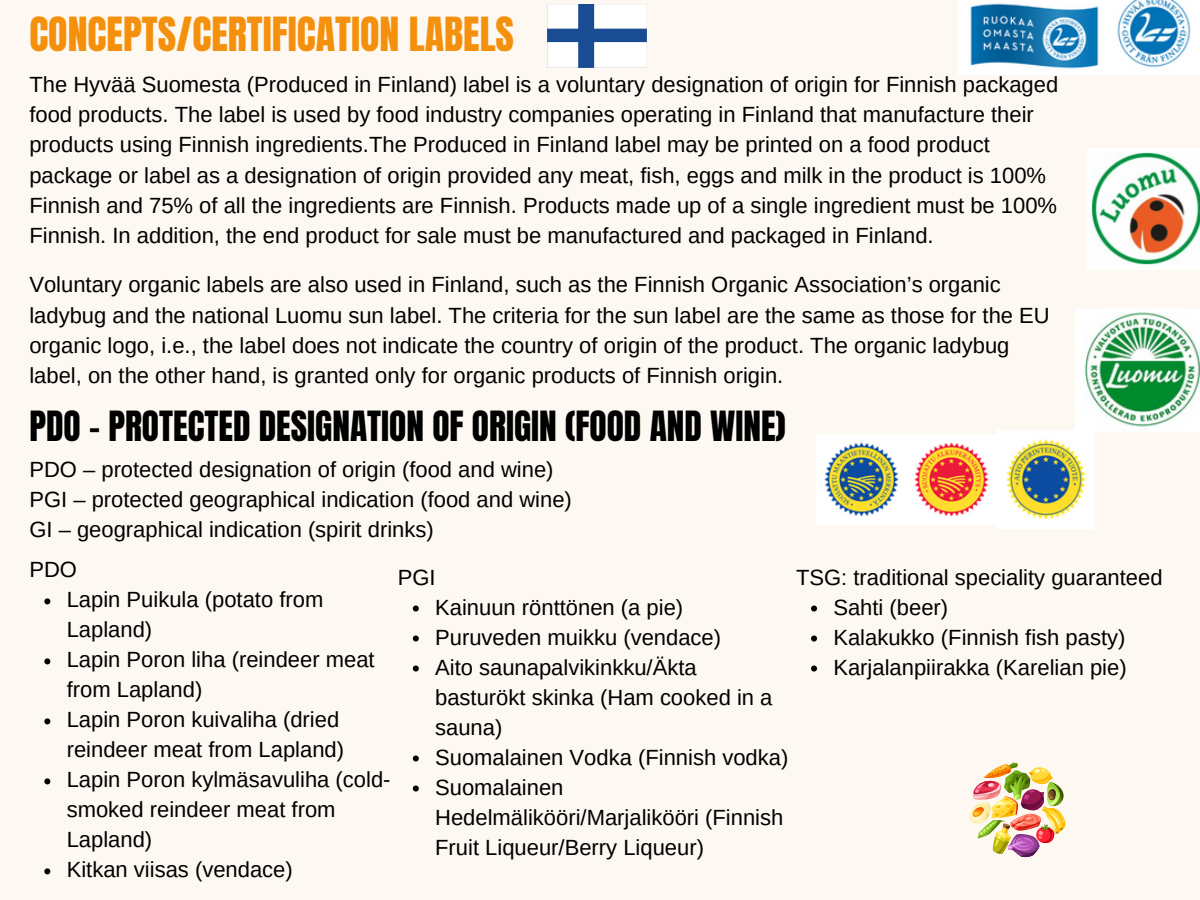
<style>
.page{position:relative;width:1200px;height:900px;background:#fdf9f2}
.page>*{position:absolute;margin:0;border:0;box-sizing:border-box;transform-origin:0 0}
.t1{font:40px "Anton";color:#f4900c}
.t2{font:35.4px "Anton";color:#000}
.t3{font:22px/30px "Arimo";color:#000}
</style>
<div class="page">
<img style="left:959px;top:0;width:241px;height:75px">
<img style="left:1087px;top:148px;width:113px;height:122px">
<img style="left:816px;top:434px;width:181px;height:90px">
<img style="left:997px;top:431px;width:98px;height:97px">
<img style="left:547px;top:4px;width:99px;height:63px">
<img style="left:1076px;top:310px;width:124px;height:121px">
<svg style="left:44px;top:598px;width:6px;height:6px"></svg>
<svg style="left:44px;top:658px;width:6px;height:6px"></svg>
<svg style="left:44px;top:718px;width:6px;height:6px"></svg>
<svg style="left:44px;top:778px;width:6px;height:6px"></svg>
<svg style="left:44px;top:868px;width:6px;height:6px"></svg>
<svg style="left:413px;top:606px;width:6px;height:6px"></svg>
<svg style="left:413px;top:636px;width:6px;height:6px"></svg>
<svg style="left:413px;top:666px;width:6px;height:6px"></svg>
<svg style="left:413px;top:756px;width:6px;height:6px"></svg>
<svg style="left:413px;top:786px;width:6px;height:6px"></svg>
<svg style="left:811px;top:606px;width:6px;height:6px"></svg>
<svg style="left:811px;top:636px;width:6px;height:6px"></svg>
<svg style="left:811px;top:666px;width:6px;height:6px"></svg>
<img style="left:969px;top:763px;width:97px;height:94px">
<p class="t1" style="left:29px;top:5px;width:486px">CONCEPTS/CERTIFICATION LABELS</p>
<p class="t3" style="left:29px;top:69px;width:1030px">The Hyvää Suomesta (Produced in Finland) label is a voluntary designation of origin for Finnish packaged food products. The label is used by food industry companies operating in Finland that manufacture their products using Finnish ingredients.The Produced in Finland label may be printed on a food product package or label as a designation of origin provided any meat, fish, eggs and milk in the product is 100% Finnish and 75% of all the ingredients are Finnish. Products made up of a single ingredient must be 100% Finnish. In addition, the end product for sale must be manufactured and packaged in Finland.</p>
<p class="t3" style="left:29px;top:270px;width:1022px">Voluntary organic labels are also used in Finland, such as the Finnish Organic Association’s organic ladybug and the national Luomu sun label. The criteria for the sun label are the same as those for the EU organic logo, i.e., the label does not indicate the country of origin of the product. The organic ladybug label, on the other hand, is granted only for organic products of Finnish origin.</p>
<p class="t2" style="left:29px;top:401px;width:758px">PDO – PROTECTED DESIGNATION OF ORIGIN (FOOD AND WINE)</p>
<p class="t3" style="left:29px;top:455px;width:526px">PDO – protected designation of origin (food and wine)</p>
<p class="t3" style="left:29px;top:485px;width:544px">PGI – protected geographical indication (food and wine)</p>
<p class="t3" style="left:29px;top:515px;width:406px">GI – geographical indication (spirit drinks)</p>
<p class="t3" style="left:29px;top:555px;width:49px">PDO</p>
<p class="t3" style="left:67px;top:585px;width:258px">Lapin Puikula (potato from<br>Lapland)</p>
<p class="t3" style="left:67px;top:645px;width:309px">Lapin Poron liha (reindeer meat from Lapland)</p>
<p class="t3" style="left:67px;top:705px;width:279px">Lapin Poron kuivaliha (dried reindeer meat from Lapland)</p>
<p class="t3" style="left:67px;top:765px;width:325px">Lapin Poron kylmäsavuliha (cold&shy;smoked reindeer meat from<br>Lapland)</p>
<p class="t3" style="left:67px;top:855px;width:228px">Kitkan viisas (vendace)</p>
<p class="t3" style="left:398px;top:562px;width:39px">PGI</p>
<p class="t3" style="left:435px;top:592px;width:250px">Kainuun rönttönen (a pie)</p>
<p class="t3" style="left:435px;top:622px;width:287px">Puruveden muikku (vendace)</p>
<p class="t3" style="left:435px;top:652px;width:339px">Aito saunapalvikinkku/Äkta basturökt skinka (Ham cooked in a sauna)</p>
<p class="t3" style="left:435px;top:742px;width:355px">Suomalainen Vodka (Finnish vodka)</p>
<p class="t3" style="left:435px;top:772px;width:350px">Suomalainen<br>Hedelmälikööri/Marjalikööri (Finnish<br>Fruit Liqueur/Berry Liqueur)</p>
<p class="t3" style="left:796px;top:562px;width:368px">TSG: traditional speciality guaranteed</p>
<p class="t3" style="left:833px;top:592px;width:116px">Sahti (beer)</p>
<p class="t3" style="left:833px;top:622px;width:294px">Kalakukko (Finnish fish pasty)</p>
<p class="t3" style="left:833px;top:652px;width:295px">Karjalanpiirakka (Karelian pie)</p>
</div>
